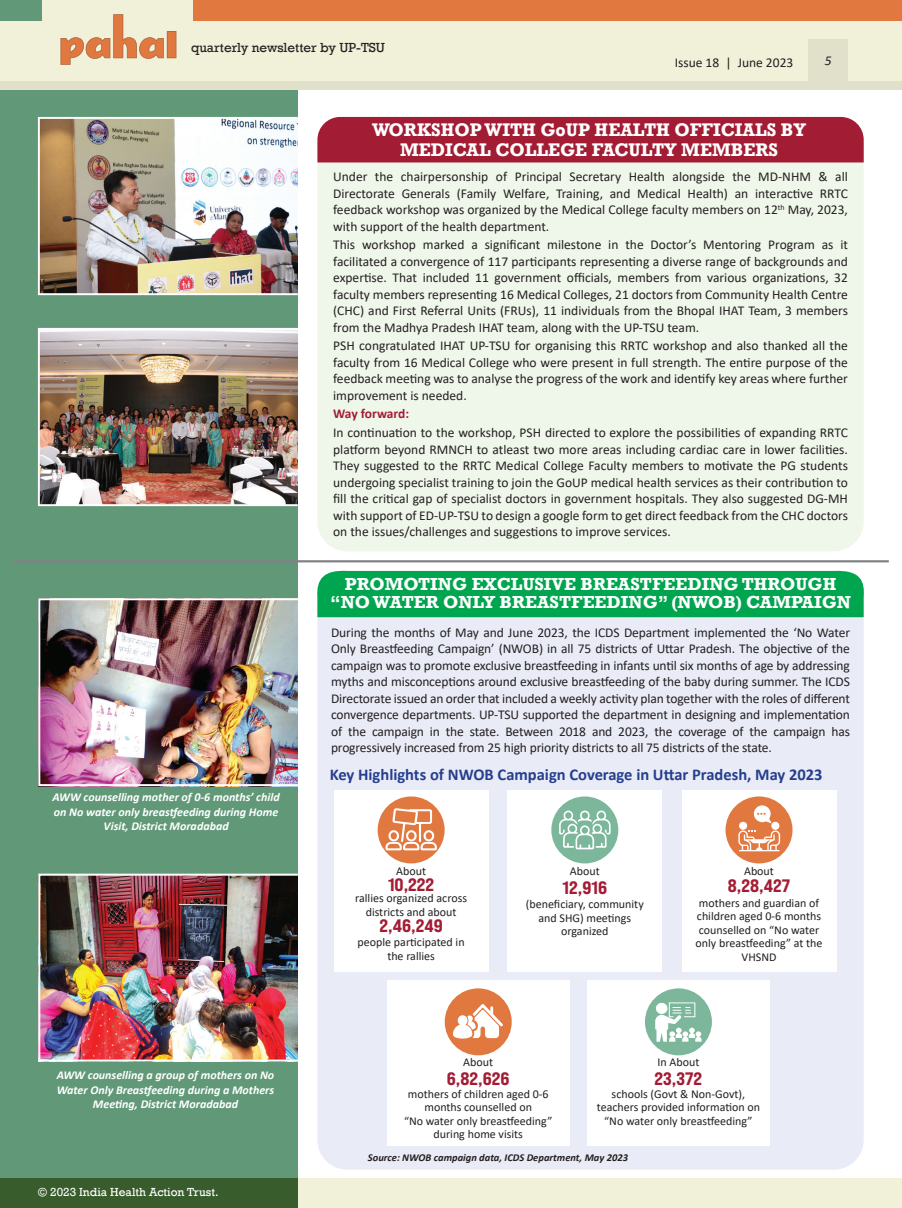
<style>
.page{position:relative;width:902px;height:1208px;background:#fff}
.page>*{position:absolute;margin:0;border:0;box-sizing:border-box;transform-origin:0 0}
.t1{font:700 18.75px/19.5px "Rockwell";color:#fff;text-align:center;scale:.96 1}
.t2{font:800 expanded 18px "Bebas Neue Pro";color:#a21c34}
.t3{font:700 17.85px/18.6px "Rockwell";color:#fff;text-align:center}
.t4{font:700 16.5px "Calibri";color:#253f8e}
.t5{font:13.5px/16.5px "Calibri";color:#231f20;text-align:justify}
.t6{font:13.5px "Rockwell";color:#231f20}
.t7{font:700 13.5px "Calibri";letter-spacing:-.01em;color:#a21c34}
.t8{font:italic 13.5px "Calibri";color:#231f20}
.t9{font:12px/13.5px "Calibri";color:#231f20;text-align:center}
.t10{font:italic 700 12px/14.4px "Calibri";color:#fff;text-align:center}
.t11{font:12px "Rockwell";color:#fff}
.t12{font:italic 700 10.5px "Calibri";color:#231f20}
</style>
<div class="page">
<div style="left:0;top:90px;width:298px;height:1118px;background:#619978"></div>
<div style="left:0;top:0;width:901px;height:87px;background:#f1f0d8"></div>
<div style="left:0;top:81px;width:901px;height:9px;background:#e0e0cb"></div>
<div style="left:298px;top:1178px;width:603px;height:30px;background:#f1f0d8"></div>
<div style="left:0;top:1178px;width:298px;height:30px;background:#385c2b"></div>
<svg style="left:60px;top:14px;width:116px;height:51px"></svg>
<div style="left:0;top:0;width:41px;height:21px;background:#619978"></div>
<div style="left:193px;top:0;width:708px;height:21px;background:#e0783f"></div>
<div style="left:808px;top:40px;width:39px;height:41px;background:#e0e0cb"></div>
<div style="left:317px;top:571px;width:546px;height:598px;background:#e9ebf6;border-radius:30px"></div>
<img style="left:41px;top:120px;width:255px;height:172px">
<img style="left:41px;top:331px;width:255px;height:172px">
<div style="left:38px;top:117px;width:261px;height:178px;border:2px solid #fff"></div>
<div style="left:38px;top:328px;width:261px;height:178px;border:2px solid #fff"></div>
<div style="left:317px;top:117px;width:546px;height:434px;background:#eff6ea;border-radius:30px"></div>
<div style="left:317px;top:117px;width:546px;height:45px;background:#a21c34"></div>
<div style="left:317px;top:570px;width:547px;height:47px;background:#00a54f"></div>
<div style="left:334px;top:790px;width:154px;height:181px;background:#fff"></div>
<div style="left:387px;top:980px;width:182px;height:166px;background:#fff"></div>
<div style="left:587px;top:980px;width:182px;height:166px;background:#fff"></div>
<div style="left:507px;top:790px;width:155px;height:181px;background:#fff"></div>
<div style="left:681px;top:790px;width:155px;height:181px;background:#fff"></div>
<img style="left:41px;top:601px;width:255px;height:182px">
<img style="left:41px;top:876px;width:255px;height:182px">
<div style="left:38px;top:598px;width:261px;height:188px;border:2px solid #fff"></div>
<div style="left:38px;top:873px;width:261px;height:188px;border:2px solid #fff"></div>
<div style="left:377px;top:796px;width:67px;height:67px;background:#e0783f;border-radius:50%"></div>
<div style="left:551px;top:796px;width:67px;height:67px;background:#7cb79c;border-radius:50%"></div>
<div style="left:444px;top:988px;width:67px;height:67px;background:#e0783f;border-radius:50%"></div>
<div style="left:645px;top:988px;width:66px;height:67px;background:#7cb79c;border-radius:50%"></div>
<div style="left:725px;top:796px;width:67px;height:67px;background:#e0783f;border-radius:50%"></div>
<svg style="left:385px;top:808px;width:52px;height:42px"></svg>
<svg style="left:559px;top:810px;width:51px;height:39px"></svg>
<div style="left:739px;top:821px;width:8px;height:9px;background:#fff;border-radius:50%"></div>
<div style="left:771px;top:821px;width:8px;height:9px;background:#fff;border-radius:50%"></div>
<svg style="left:738px;top:830px;width:42px;height:21px"></svg>
<svg style="left:753px;top:805px;width:18px;height:18px"></svg>
<svg style="left:453px;top:1004px;width:50px;height:34px"></svg>
<svg style="left:655px;top:1002px;width:46px;height:39px"></svg>
<hr style="left:14px;top:560px;width:874px;height:2px;background:#808285">
<p class="t6" style="left:191px;top:40px;width:195px">quarterly newsletter by UP-TSU</p>
<p class="t5" style="left:674px;top:54px;width:120px">Issue 18 | June 2023</p>
<p class="t8" style="left:824px;top:52px;width:8px">5</p>
<h1 class="t1" style="left:372px;top:120px;width:453px">WORKSHOP WITH GoUP HEALTH OFFICIALS BY<br>MEDICAL COLLEGE FACULTY MEMBERS</h1>
<p class="t5" style="left:333px;top:168px;width:516px">Under the chairpersonship of Principal Secretary Health alongside the MD-NHM &amp; all Directorate Generals (Family Welfare, Training, and Medical Health) an interactive RRTC feedback workshop was organized by the Medical College faculty members on 12<sup>th</sup> May, 2023, with support of the health department.</p>
<p class="t5" style="left:333px;top:236px;width:516px">This workshop marked a significant milestone in the Doctor’s Mentoring Program as it facilitated a convergence of 117 participants representing a diverse range of backgrounds and expertise. That included 11 government officials, members from various organizations, 32 faculty members representing 16 Medical Colleges, 21 doctors from Community Health Centre (CHC) and First Referral Units (FRUs), 11 individuals from the Bhopal IHAT Team, 3 members from the Madhya Pradesh IHAT team, along with the UP-TSU team.</p>
<p class="t5" style="left:333px;top:337px;width:516px">PSH congratulated IHAT UP-TSU for organising this RRTC workshop and also thanked all the faculty from 16 Medical College who were present in full strength. The entire purpose of the feedback meeting was to analyse the progress of the work and identify key areas where further improvement is needed.</p>
<p class="t7" style="left:333px;top:404px;width:78px">Way forward:</p>
<p class="t5" style="left:333px;top:424px;width:516px">In continuation to the workshop, PSH directed to explore the possibilities of expanding RRTC platform beyond RMNCH to atleast two more areas including cardiac care in lower facilities.<br>They suggested to the RRTC Medical College Faculty members to motivate the PG students undergoing specialist training to join the GoUP medical health services as their contribution to fill the critical gap of specialist doctors in government hospitals. They also suggested DG-MH with support of ED-UP-TSU to design a google form to get direct feedback from the CHC doctors on the issues/challenges and suggestions to improve services.</p>
<h3 class="t3" style="left:330px;top:574px;width:522px">PROMOTING EXCLUSIVE BREASTFEEDING THROUGH “NO WATER ONLY BREASTFEEDING” (NWOB) CAMPAIGN</h3>
<p class="t5" style="left:331px;top:623px;width:520px">During the months of May and June 2023, the ICDS Department implemented the ‘No Water Only Breastfeeding Campaign’ (NWOB) in all 75 districts of Uttar Pradesh. The objective of the campaign was to promote exclusive breastfeeding in infants until six months of age by addressing myths and misconceptions around exclusive breastfeeding of the baby during summer. The ICDS Directorate issued an order that included a weekly activity plan together with the roles of different convergence departments. UP-TSU supported the department in designing and implementation of the campaign in the state. Between 2018 and 2023, the coverage of the campaign has progressively increased from 25 high priority districts to all 75 districts of the state.</p>
<p class="t10" style="left:52px;top:790px;width:229px">AWW counselling mother of 0-6 months’ child on No water only breastfeeding during Home<br>Visit, District Moradabad</p>
<p class="t10" style="left:57px;top:1067px;width:219px">AWW counselling a group of mothers on No<br>Water Only Breastfeeding during a Mothers<br>Meeting, District Moradabad</p>
<p class="t11" style="left:38px;top:1184px;width:182px">© 2023 India Health Action Trust.</p>
<p class="t4" style="left:330px;top:763px;width:494px">Key Highlights of NWOB Campaign Coverage in Uttar Pradesh, May 2023</p>
<p class="t9" style="left:396px;top:864px;width:31px">About</p>
<h2 class="t2" style="left:388px;top:873px;width:48px">10,222</h2>
<p class="t9" style="left:355px;top:891px;width:113px">rallies organized across districts and about</p>
<h2 class="t2" style="left:379px;top:914px;width:65px">2,46,249</h2>
<p class="t9" style="left:357px;top:935px;width:108px">people participated in the rallies</p>
<p class="t9" style="left:570px;top:864px;width:31px">About</p>
<p class="t9" style="left:744px;top:864px;width:31px">About</p>
<h2 class="t2" style="left:562px;top:876px;width:46px">12,916</h2>
<h2 class="t2" style="left:727px;top:875px;width:64px">8,28,427</h2>
<p class="t9" style="left:526px;top:897px;width:119px">(beneficiary, community and SHG) meetings organized</p>
<p class="t9" style="left:695px;top:895px;width:129px">mothers and guardian of children aged 0-6 months counselled on “No water only breastfeeding” at the<br>VHSND</p>
<p class="t9" style="left:463px;top:1055px;width:31px">About</p>
<h2 class="t2" style="left:447px;top:1067px;width:64px">6,82,626</h2>
<p class="t9" style="left:404px;top:1086px;width:150px">mothers of children aged 0-6 months counselled on<br>“No water only breastfeeding” during home visits</p>
<p class="t9" style="left:657px;top:1055px;width:43px">In About</p>
<h2 class="t2" style="left:654px;top:1067px;width:49px">23,372</h2>
<p class="t9" style="left:596px;top:1086px;width:165px">schools (Govt &amp; Non-Govt), teachers provided information on “No water only breastfeeding”</p>
<p class="t12" style="left:368px;top:1150px;width:261px">Source: NWOB campaign data, ICDS Department, May 2023</p>
</div>
